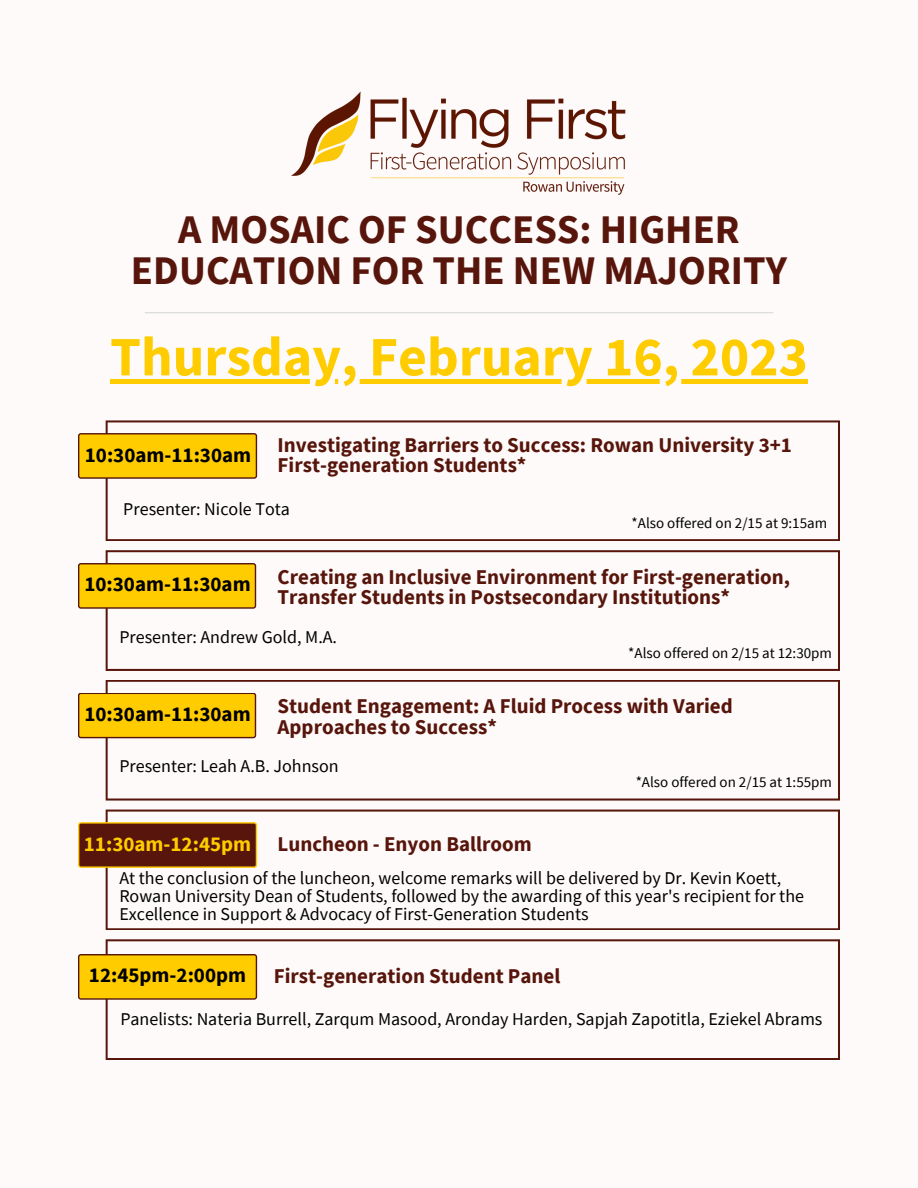
<style>
.page{position:relative;width:918px;height:1188px;background:#fdfaf9}
.page>*{position:absolute;margin:0;border:0;box-sizing:border-box;transform-origin:0 0}
.t1{font:700 55.65px "Source Sans Pro";color:#fc0}
.t2{font:700 40.65px/40.5px "Source Sans Pro";color:#57150b;text-align:center}
.t3{font:700 21px/20.2px "Source Sans Pro";color:#57150b}
.t4{font:700 21px "Source Sans Pro";color:#000}
.t5{font:700 21px "Source Sans Pro";color:#fc0}
.t6{font:18px/18px "Source Sans Pro";color:#000}
.t7{font:15px "Source Sans Pro";color:#000}
</style>
<div class="page">
<img style="left:292px;top:92px;width:334px;height:103px">
<hr style="left:145px;top:312px;width:628px;height:1px;background:#d9d9d9">
<hr style="left:110px;top:379px;width:698px;height:4px;background:#fc0">
<svg style="left:106px;top:810px;width:734px;height:120px"></svg>
<svg style="left:78px;top:822px;width:179px;height:46px;background:#64240b"></svg>
<svg style="left:106px;top:680px;width:734px;height:120px"></svg>
<svg style="left:78px;top:693px;width:178px;height:45px;background:#f4c000"></svg>
<svg style="left:106px;top:550px;width:734px;height:121px"></svg>
<svg style="left:78px;top:563px;width:178px;height:46px;background:#f2be02"></svg>
<svg style="left:106px;top:420px;width:734px;height:121px"></svg>
<svg style="left:78px;top:433px;width:179px;height:46px;background:#f2be02"></svg>
<svg style="left:106px;top:939px;width:734px;height:121px"></svg>
<svg style="left:78px;top:954px;width:179px;height:46px;background:#f2be02"></svg>
<h2 class="t2" style="left:131px;top:208px;width:658px">A MOSAIC OF SUCCESS: HIGHER<br>EDUCATION FOR THE NEW MAJORITY</h2>
<h1 class="t1" style="left:110px;top:321px;width:699px">Thursday, February 16, 2023</h1>
<p class="t4" style="left:85px;top:441px;width:168px">10:30am-11:30am</p>
<p class="t3" style="left:278px;top:434px;width:516px">Investigating Barriers to Success: Rowan University 3+1<br>First-generation Students*</p>
<p class="t6" style="left:123px;top:500px;width:168px">Presenter: Nicole Tota</p>
<p class="t7" style="left:632px;top:513px;width:197px">*Also offered on 2/15 at 9:15am</p>
<p class="t4" style="left:84px;top:571px;width:168px">10:30am-11:30am</p>
<p class="t3" style="left:278px;top:566px;width:514px">Creating an Inclusive Environment for First-generation,<br>Transfer Students in Postsecondary Institutions*</p>
<p class="t6" style="left:119px;top:627px;width:219px">Presenter: Andrew Gold, M.A.</p>
<p class="t7" style="left:628px;top:643px;width:205px">*Also offered on 2/15 at 12:30pm</p>
<p class="t4" style="left:84px;top:700px;width:168px">10:30am-11:30am</p>
<p class="t3" style="left:278px;top:696px;width:457px">Student Engagement: A Fluid Process with Varied<br>Approaches to Success*</p>
<p class="t6" style="left:119px;top:757px;width:221px">Presenter: Leah A.B. Johnson</p>
<p class="t7" style="left:636px;top:773px;width:198px">*Also offered on 2/15 at 1:55pm</p>
<p class="t5" style="left:84px;top:830px;width:169px">11:30am-12:45pm</p>
<p class="t3" style="left:278px;top:833px;width:256px">Luncheon - Enyon Ballroom</p>
<p class="t6" style="left:119px;top:869px;width:686px">At the conclusion of the luncheon, welcome remarks will be delivered by Dr. Kevin Koett,<br>Rowan University Dean of Students, followed by the awarding of this year's recipient for the<br>Excellence in Support &amp; Advocacy of First-Generation Students</p>
<p class="t4" style="left:89px;top:962px;width:159px">12:45pm-2:00pm</p>
<p class="t3" style="left:274px;top:965px;width:288px">First-generation Student Panel</p>
<p class="t6" style="left:120px;top:1009px;width:704px">Panelists: Nateria Burrell, Zarqum Masood, Aronday Harden, Sapjah Zapotitla, Eziekel Abrams</p>
</div>
